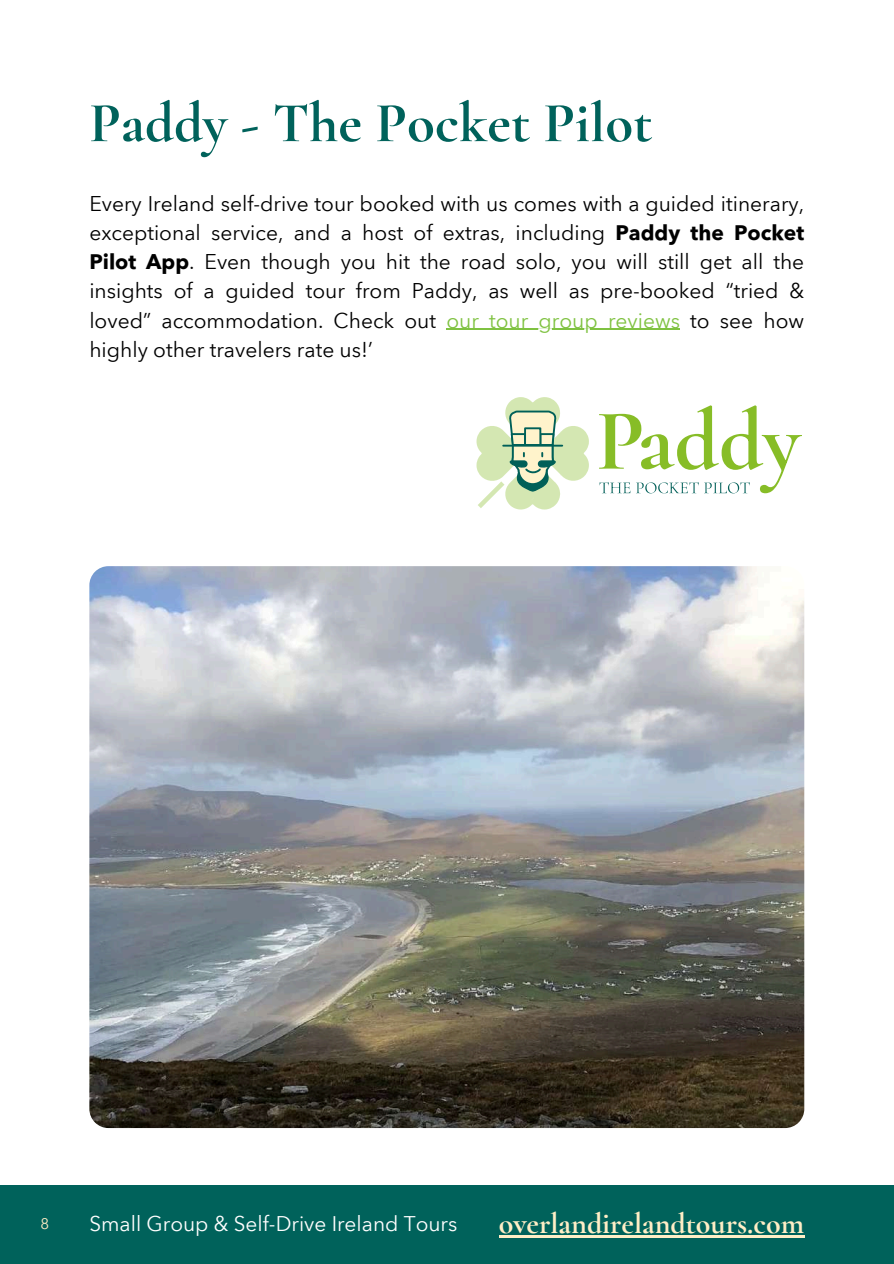
<style>
.page{position:relative;width:894px;height:1264px;background:#fff}
.page>*{position:absolute;margin:0;border:0;box-sizing:border-box;transform-origin:0 0}
.t1{font:700 57px "Cormorant Garamond";color:#00625b}
.t2{font:700 30px "Cormorant Garamond";color:#ffeec6}
.t3{font:21px/29.2px "Avenir Next Arabic";color:#000;text-align:justify}
.t4{font:20.85px "Avenir Next Arabic";color:#fff}
.t5{font:15px "Avenir Next Arabic";color:#ffeec6}
.s1{font-weight:700}
.s2{color:#7fc241}
</style>
<div class="page">
<div style="left:0;top:1184px;width:893px;height:79px;background:#00625b"></div>
<img style="left:89px;top:566px;width:715px;height:561px">
<hr style="left:498px;top:1235px;width:306px;height:2px;background:#ffeec6">
<hr style="left:446px;top:329px;width:234px;height:1px;background:#7fc241">
<svg style="left:476px;top:397px;width:112px;height:112px"></svg>
<svg style="left:599px;top:405px;width:202px;height:88px"></svg>
<h1 class="t1" style="left:89px;top:88px;width:564px">Paddy - The Pocket Pilot</h1>
<p class="t3" style="left:89px;top:189px;width:716px">Every Ireland self-drive tour booked with us comes with a guided itinerary, exceptional service, and a host of extras, including <span class="s1">Paddy the Pocket Pilot App</span>. Even though you hit the road solo, you will still get all the insights of a guided tour from Paddy, as well as pre-booked “tried &amp; loved” accommodation. Check out <span class="s2">our tour group reviews</span> to see how highly other travelers rate us!’</p>
<p class="t5" style="left:40px;top:1214px;width:10px">8</p>
<p class="t4" style="left:89px;top:1211px;width:369px">Small Group &amp; Self-Drive Ireland Tours</p>
<h2 class="t2" style="left:498px;top:1205px;width:307px">overlandirelandtours.com</h2>
</div>
